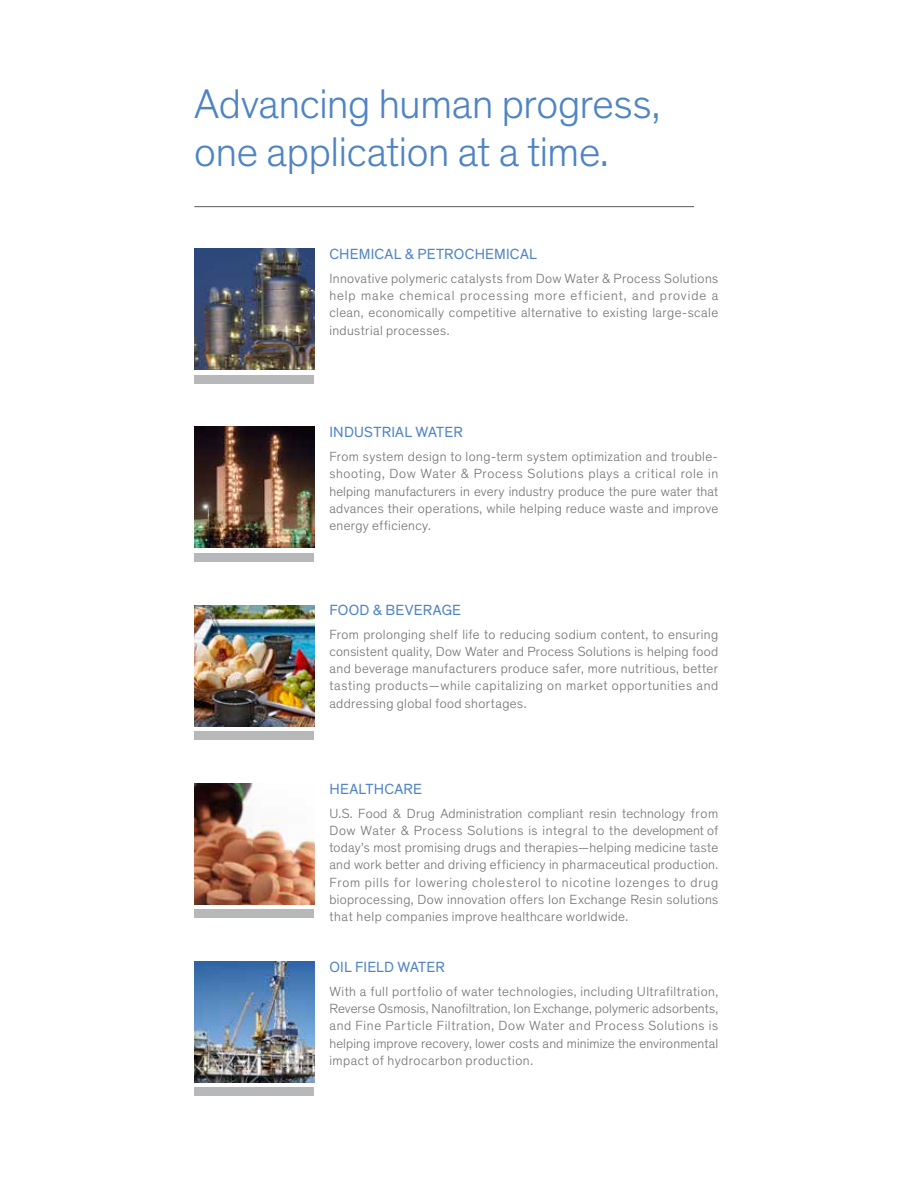
<style>
.page{position:relative;width:918px;height:1188px;background:#fff}
.page>*{position:absolute;margin:0;border:0;box-sizing:border-box;transform-origin:0 0}
.t1{font:300 42.15px/48.2px "Dow Corporate";letter-spacing:-.01em;color:#4f84c4}
.t2{font:15px "Dow Corporate";letter-spacing:.015em;color:#4f84c4}
.t3{font:300 13.5px/17.2px "Dow Corporate";letter-spacing:.03em;color:#717073;text-align:justify}
</style>
<div class="page">
<hr style="left:194px;top:206px;width:500px;height:1px;background:#58595b">
<img style="left:194px;top:249px;width:120px;height:121px">
<div style="left:194px;top:375px;width:120px;height:8px;background:#b6b8ba"></div>
<img style="left:194px;top:427px;width:120px;height:121px">
<div style="left:194px;top:553px;width:120px;height:8px;background:#b6b8ba"></div>
<img style="left:194px;top:605px;width:120px;height:121px">
<div style="left:194px;top:731px;width:120px;height:8px;background:#b6b8ba"></div>
<img style="left:194px;top:961px;width:120px;height:121px">
<div style="left:194px;top:1087px;width:120px;height:9px;background:#b6b8ba"></div>
<img style="left:194px;top:783px;width:120px;height:121px">
<div style="left:194px;top:909px;width:120px;height:8px;background:#b6b8ba"></div>
<h1 class="t1" style="left:194px;top:80px;width:467px">Advancing human progress, one application at a time.</h1>
<p class="t2" style="left:329px;top:245px;width:209px">CHEMICAL &amp; PETROCHEMICAL</p>
<p class="t3" style="left:329px;top:270px;width:390px">Innovative polymeric catalysts from Dow Water &amp; Process Solutions help make chemical processing more efficient, and provide a clean, economically competitive alternative to existing large-scale industrial processes.</p>
<p class="t2" style="left:329px;top:424px;width:135px">INDUSTRIAL WATER</p>
<p class="t3" style="left:329px;top:448px;width:390px">From system design to long-term system optimization and trouble&shy;shooting, Dow Water &amp; Process Solutions plays a critical role in helping manufacturers in every industry produce the pure water that advances their operations, while helping reduce waste and improve energy efficiency.</p>
<p class="t2" style="left:329px;top:601px;width:133px">FOOD &amp; BEVERAGE</p>
<p class="t3" style="left:329px;top:626px;width:390px">From prolonging shelf life to reducing sodium content, to ensuring consistent quality, Dow Water and Process Solutions is helping food and beverage manufacturers produce safer, more nutritious, better tasting products—while capitalizing on market opportunities and addressing global food shortages.</p>
<p class="t2" style="left:329px;top:780px;width:94px">HEALTHCARE</p>
<p class="t3" style="left:329px;top:805px;width:390px">U.S. Food &amp; Drug Administration compliant resin technology from Dow Water &amp; Process Solutions is integral to the development of today’s most promising drugs and therapies—helping medicine taste and work better and driving efficiency in pharmaceutical production.<br>From pills for lowering cholesterol to nicotine lozenges to drug bioprocessing, Dow innovation offers Ion Exchange Resin solutions that help companies improve healthcare worldwide.</p>
<p class="t2" style="left:329px;top:958px;width:117px">OIL FIELD WATER</p>
<p class="t3" style="left:329px;top:983px;width:390px">With a full portfolio of water technologies, including Ultrafiltration, Reverse Osmosis, Nanofiltration, Ion Exchange, polymeric adsorbents, and Fine Particle Filtration, Dow Water and Process Solutions is helping improve recovery, lower costs and minimize the environmental impact of hydrocarbon production.</p>
</div>
